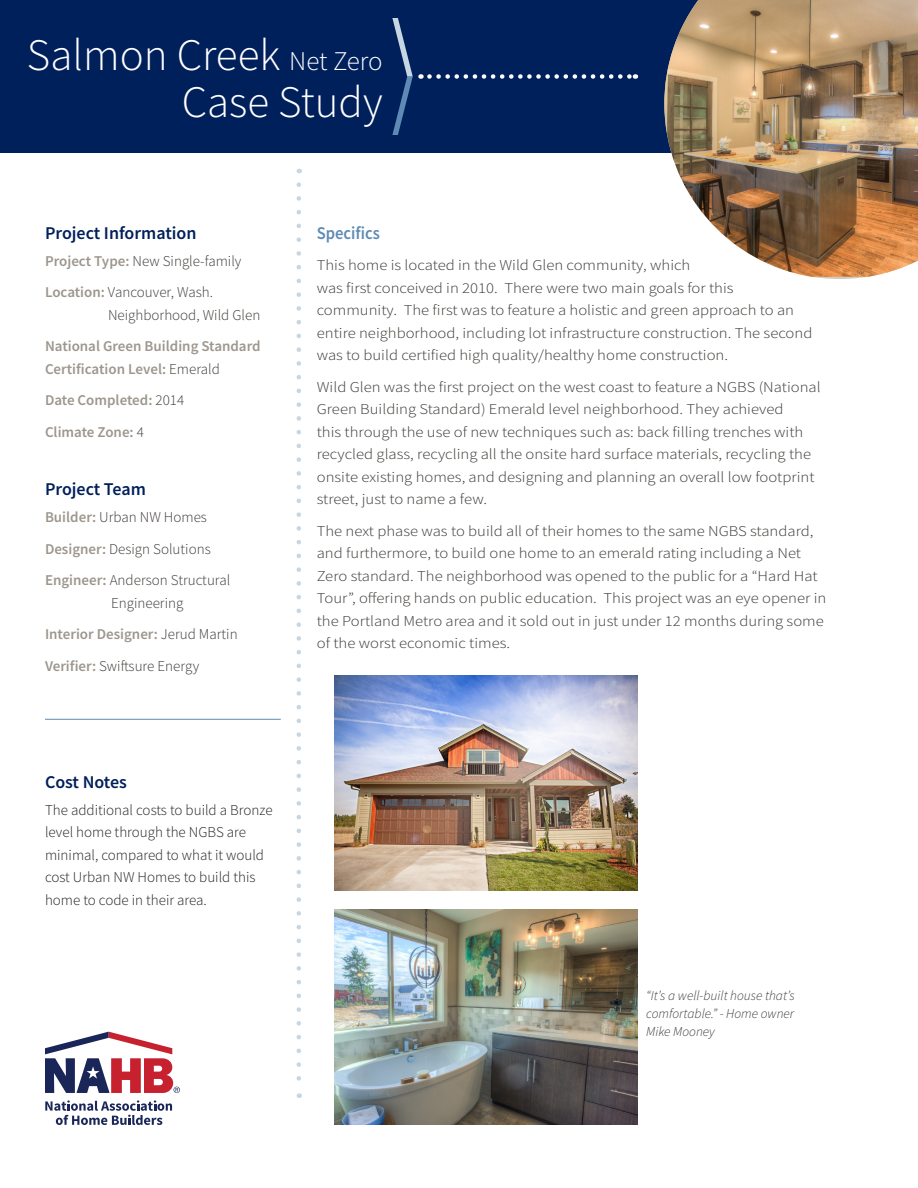
<style>
.page{position:relative;width:918px;height:1188px;background:#fff}
.page>*{position:absolute;margin:0;border:0;box-sizing:border-box;transform-origin:0 0}
.t1{font:300 45px/46.5px "Source Sans Pro";color:#fff;text-align:right}
.t2{font:600 18px "Source Sans Pro";color:#00205b}
.t3{font:600 18px "Source Sans Pro";color:#5e8ab4;scale:.92 1}
.t4{font:300 15px/22.5px "Source Sans Pro";color:#3d3935;scale:1.11 1}
.t5{font:300 15px/22.5px "Source Sans Pro";color:#3d3935}
.t6{font:300 15px/22.5px "Source Sans Pro";color:#231f20}
.t7{font:600 15px/22.5px "Source Sans Pro";color:#9d968d}
.t8{font:italic 300 13.5px/18px "Source Sans Pro";color:#3d3935;text-align:justify}
.s1{font-size:27px}
.s2{font-weight:600;color:#9d968d}
.s3{font-weight:300;color:#3d3935}
</style>
<div class="page">
<div style="left:0;top:0;width:918px;height:153px;background:#00205b"></div>
<img style="left:664px;top:0;width:254px;height:277px">
<svg style="left:429px;top:74px;width:207px;height:5px"></svg>
<svg style="left:392px;top:18px;width:21px;height:117px"></svg>
<svg style="left:297px;top:185px;width:4px;height:913px"></svg>
<svg style="left:45px;top:1100px;width:127px;height:25px"></svg>
<svg style="left:45px;top:1032px;width:135px;height:61px"></svg>
<img style="left:335px;top:675px;width:302px;height:216px">
<hr style="left:45px;top:719px;width:236px;height:1px;background:#5e8ab4">
<img style="left:335px;top:909px;width:302px;height:216px">
<p class="t1" style="left:27px;top:32px;width:357px">Salmon Creek <span class="s1">Net Zero<br></span>Case Study</p>
<p class="t2" style="left:45px;top:221px;width:153px">Project Information</p>
<p class="t5" style="left:45px;top:249px;width:198px"><span class="s2">Project Type:</span> New Single-family</p>
<p class="t5" style="left:45px;top:281px;width:169px"><span class="s2">Location:</span> Vancouver, Wash.</p>
<p class="t5" style="left:108px;top:303px;width:154px">Neighborhood, Wild Glen</p>
<p class="t7" style="left:45px;top:335px;width:217px">National Green Building Standard<br>Certification Level: <span class="s3">Emerald</span></p>
<p class="t7" style="left:45px;top:389px;width:141px">Date Completed: <span class="s3">2014</span></p>
<p class="t7" style="left:45px;top:420px;width:100px">Climate Zone: <span class="s3">4</span></p>
<p class="t2" style="left:45px;top:477px;width:102px">Project Team</p>
<p class="t5" style="left:45px;top:506px;width:164px"><span class="s2">Builder:</span> Urban NW Homes</p>
<p class="t5" style="left:45px;top:537px;width:167px"><span class="s2">Designer:</span> Design Solutions</p>
<p class="t5" style="left:111px;top:569px;width:121px;text-indent:-66px"><span class="s2">Engineer:</span> Anderson Structural<br>Engineering</p>
<p class="t7" style="left:45px;top:623px;width:194px">Interior Designer: <span class="s3">Jerud Martin</span></p>
<p class="t5" style="left:45px;top:654px;width:156px"><span class="s2">Verifier:</span> Swiftsure Energy</p>
<p class="t2" style="left:45px;top:770px;width:84px">Cost Notes</p>
<p class="t6" style="left:45px;top:798px;width:229px">The additional costs to build a Bronze level home through the NGBS are minimal, compared to what it would cost Urban NW Homes to build this home to code in their area.</p>
<p class="t3" style="left:317px;top:221px;width:70px">Specifics</p>
<p class="t4" style="left:317px;top:254px;width:448px">This home is located in the Wild Glen community, which<br>was first conceived in 2010. There were two main goals for this community. The first was to feature a holistic and green approach to an entire neighborhood, including lot infrastructure construction. The second was to build certified high quality/healthy home construction.</p>
<p class="t4" style="left:317px;top:375px;width:455px">Wild Glen was the first project on the west coast to feature a NGBS (National Green Building Standard) Emerald level neighborhood. They achieved<br>this through the use of new techniques such as: back filling trenches with recycled glass, recycling all the onsite hard surface materials, recycling the onsite existing homes, and designing and planning an overall low footprint street, just to name a few.</p>
<p class="t4" style="left:317px;top:519px;width:461px">The next phase was to build all of their homes to the same NGBS standard, and furthermore, to build one home to an emerald rating including a Net Zero standard. The neighborhood was opened to the public for a “Hard Hat Tour”, offering hands on public education. This project was an eye opener in the Portland Metro area and it sold out in just under 12 months during some of the worst economic times.</p>
<p class="t8" style="left:646px;top:987px;width:150px">“It’s a well-built house that’s comfortable.” - Home owner Mike Mooney</p>
</div>
